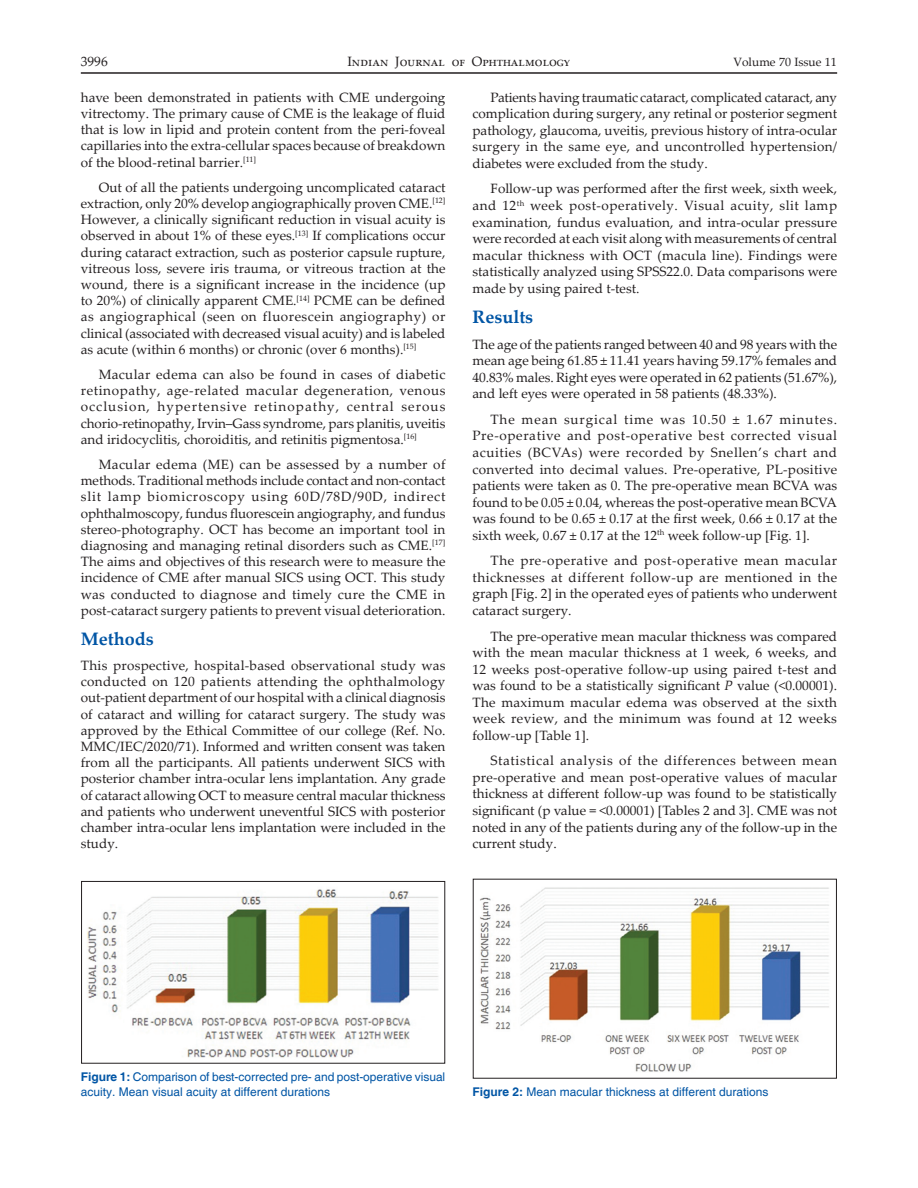
<style>
.page{position:relative;width:918px;height:1188px;background:#fff}
.page>*{position:absolute;margin:0;border:0;box-sizing:border-box;transform-origin:0 0}
.t1{font:700 18px "Palatino Linotype";color:#0155a5}
.TX{font:13.5px/16.5px "Palatino Linotype";color:#231f20;text-align:justify}
.TXFL{font:13.5px/16.2px "Palatino Linotype";color:#231f20;text-align:justify}
.J_RH{font:13.5px "Palatino Linotype";color:#231f20}
.FGC{font:12px/15px "Helvetica";color:#0155a5}
.J_RH-2{font:12px "Palatino Linotype";color:#231f20}
.s1{font-style:italic}
.s2{font-weight:700}
</style>
<div class="page">
<hr style="left:81px;top:72px;width:756px;height:2px;background:#231f20">
<img style="left:87px;top:889px;width:352px;height:169px">
<div style="left:81px;top:881px;width:364px;height:182px;border:1px solid #231f20"></div>
<img style="left:480px;top:887px;width:349px;height:185px">
<p class="J_RH" style="left:81px;top:52px;width:28px">3996</p>
<p class="J_RH" style="left:347px;top:52px;width:225px">Indian Journal of Ophthalmology</p>
<p class="J_RH-2" style="left:733px;top:54px;width:105px">Volume 70 Issue 11</p>
<p class="TX" style="left:81px;top:89px;width:366px">have been demonstrated in patients with CME undergoing vitrectomy. The primary cause of CME is the leakage of fluid that is low in lipid and protein content from the peri‑foveal capillaries into the extra‑cellular spaces because of breakdown of the blood‑retinal barrier.<sup>[11]</sup></p>
<p class="TX" style="left:81px;top:179px;width:366px;text-indent:18px">Out of all the patients undergoing uncomplicated cataract extraction, only 20% develop angiographically proven CME.<sup>[12] </sup>However, a clinically significant reduction in visual acuity is observed in about 1% of these eyes.<sup>[13]</sup> If complications occur during cataract extraction, such as posterior capsule rupture, vitreous loss, severe iris trauma, or vitreous traction at the wound, there is a significant increase in the incidence (up to 20%) of clinically apparent CME.<sup>[14]</sup> PCME can be defined as angiographical (seen on fluorescein angiography) or clinical (associated with decreased visual acuity) and is labeled as acute (within 6 months) or chronic (over 6 months).<sup>[15]</sup></p>
<p class="TX" style="left:81px;top:366px;width:366px;text-indent:18px">Macular edema can also be found in cases of diabetic retinopathy, age‑related macular degeneration, venous occlusion, hypertensive retinopathy, central serous chorio‑retinopathy, Irvin–Gass syndrome, pars planitis, uveitis and iridocyclitis, choroiditis, and retinitis pigmentosa.<sup>[16]</sup></p>
<p class="TX" style="left:81px;top:456px;width:366px;text-indent:18px">Macular edema (ME) can be assessed by a number of methods. Traditional methods include contact and non‑contact slit lamp biomicroscopy using 60D/78D/90D, indirect ophthalmoscopy, fundus fluorescein angiography, and fundus stereo‑photography. OCT has become an important tool in diagnosing and managing retinal disorders such as CME.<sup>[17] </sup>The aims and objectives of this research were to measure the incidence of CME after manual SICS using OCT. This study was conducted to diagnose and timely cure the CME in post‑cataract surgery patients to prevent visual deterioration.</p>
<h1 class="t1" style="left:81px;top:626px;width:74px">Methods</h1>
<p class="TXFL" style="left:81px;top:657px;width:366px">This prospective, hospital‑based observational study was conducted on 120 patients attending the ophthalmology out‑patient department of our hospital with a clinical diagnosis of cataract and willing for cataract surgery. The study was approved by the Ethical Committee of our college (Ref. No.<br>MMC/IEC/2020/71). Informed and written consent was taken from all the participants. All patients underwent SICS with posterior chamber intra‑ocular lens implantation. Any grade of cataract allowing OCT to measure central macular thickness and patients who underwent uneventful SICS with posterior chamber intra‑ocular lens implantation were included in the study.</p>
<p class="TX" style="left:472px;top:88px;width:366px;text-indent:18px">Patients having traumatic cataract, complicated cataract, any complication during surgery, any retinal or posterior segment pathology, glaucoma, uveitis, previous history of intra‑ocular surgery in the same eye, and uncontrolled hypertension/ diabetes were excluded from the study.</p>
<p class="TX" style="left:472px;top:180px;width:366px;text-indent:18px">Follow‑up was performed after the first week, sixth week, and 12<sup>th</sup> week post‑operatively. Visual acuity, slit lamp examination, fundus evaluation, and intra‑ocular pressure were recorded at each visit along with measurements of central macular thickness with OCT (macula line). Findings were statistically analyzed using SPSS22.0. Data comparisons were made by using paired t‑test.</p>
<h1 class="t1" style="left:472px;top:304px;width:62px">Results</h1>
<p class="TXFL" style="left:472px;top:335px;width:366px">The age of the patients ranged between 40 and 98 years with the mean age being 61.85 ± 11.41 years having 59.17% females and 40.83% males. Right eyes were operated in 62 patients (51.67%), and left eyes were operated in 58 patients (48.33%).</p>
<p class="TX" style="left:472px;top:411px;width:366px;text-indent:18px">The mean surgical time was 10.50 ± 1.67 minutes.<br>Pre‑operative and post‑operative best corrected visual acuities (BCVAs) were recorded by Snellen’s chart and converted into decimal values. Pre‑operative, PL‑positive patients were taken as 0. The pre‑operative mean BCVA was found to be 0.05 ± 0.04, whereas the post‑operative mean BCVA was found to be 0.65 ± 0.17 at the first week, 0.66 ± 0.17 at the sixth week, 0.67 ± 0.17 at the 12<sup>th</sup> week follow‑up [Fig. 1].</p>
<p class="TX" style="left:472px;top:552px;width:366px;text-indent:18px">The pre‑operative and post‑operative mean macular thicknesses at different follow‑up are mentioned in the graph [Fig. 2] in the operated eyes of patients who underwent cataract surgery.</p>
<p class="TX" style="left:472px;top:627px;width:366px;text-indent:18px">The pre‑operative mean macular thickness was compared with the mean macular thickness at 1 week, 6 weeks, and 12 weeks post‑operative follow‑up using paired t‑test and was found to be a statistically significant <span class="s1">P</span> value (&lt;0.00001).<br>The maximum macular edema was observed at the sixth week review, and the minimum was found at 12 weeks follow‑up [Table 1].</p>
<p class="TX" style="left:472px;top:752px;width:366px;text-indent:18px">Statistical analysis of the differences between mean pre‑operative and mean post‑operative values of macular thickness at different follow‑up was found to be statistically significant (p value = &lt;0.00001) [Tables 2 and 3]. CME was not noted in any of the patients during any of the follow‑up in the current study.</p>
<p class="FGC" style="left:81px;top:1070px;width:366px"><span class="s2">Figure 1:</span> Comparison of best-corrected pre- and post-operative visual acuity. Mean visual acuity at different durations</p>
<p class="FGC" style="left:472px;top:1085px;width:298px"><span class="s2">Figure 2:</span> Mean macular thickness at different durations</p>
</div>
